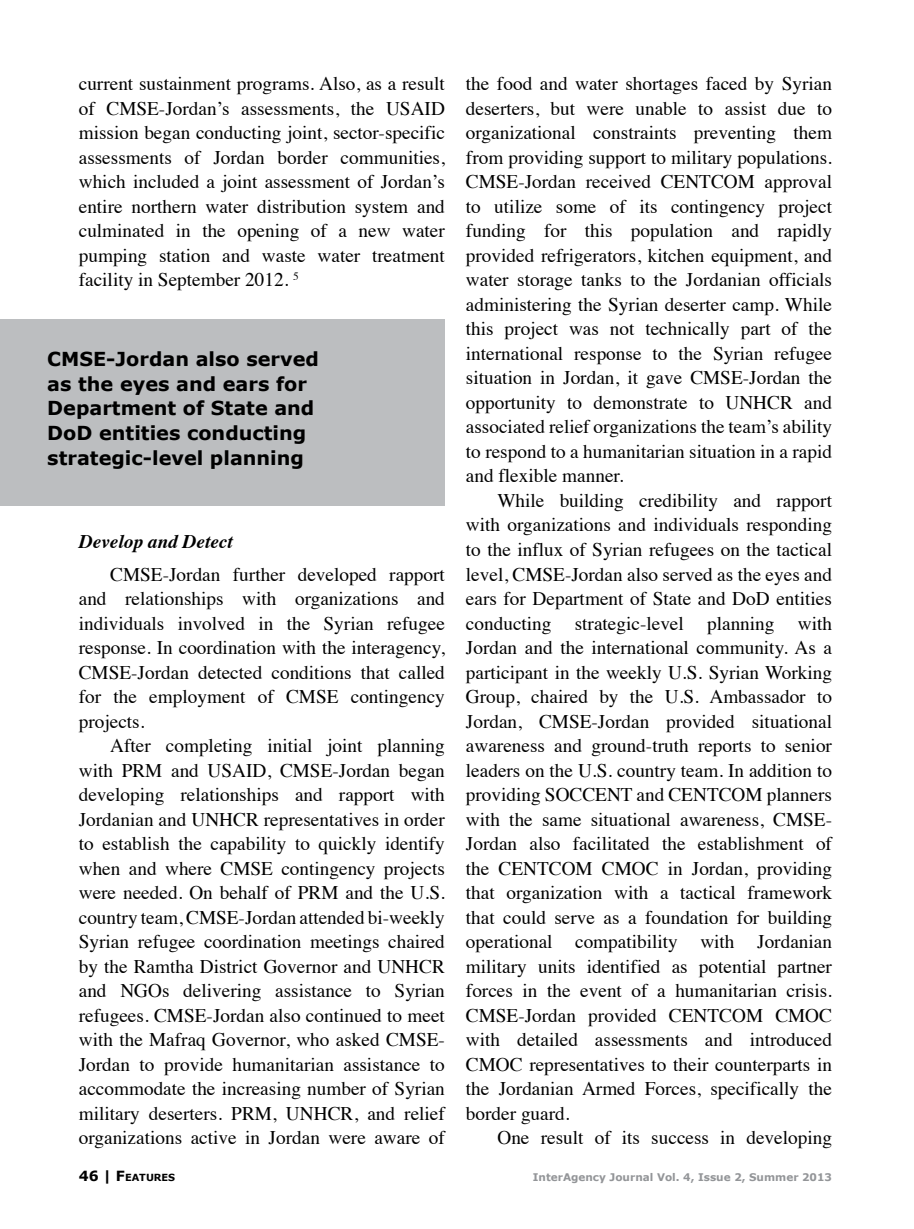
<style>
.page{position:relative;width:914px;height:1229px;background:#fff}
.page>*{position:absolute;margin:0;border:0;box-sizing:border-box;transform-origin:0 0}
.t1{font:19.25px/24.5px "Times";color:#000;text-align:justify}
.t2{font:700 19.25px/24.5px "Verdana";color:#000}
.t3{font:italic 700 19.25px "Times";color:#000}
.t4{font:700 10.5px "Verdana";color:#939598}
.t5{font:700 9.8px "Verdana";color:#000}
.s1{font-size:14px}
</style>
<div class="page">
<div style="left:0;top:319px;width:445px;height:187px;background:#bcbec0"></div>
<p class="t1" style="left:79px;top:70px;width:367px">current sustainment programs. Also, as a result of CMSE-Jordan’s assessments, the USAID mission began conducting joint, sector-specific assessments of Jordan border communities, which included a joint assessment of Jordan’s entire northern water distribution system and culminated in the opening of a new water pumping station and waste water treatment facility in September 2012. <sup>5</sup></p>
<p class="t2" style="left:47px;top:346px;width:273px">CMSE-Jordan also served as the eyes and ears for<br>Department of State and<br>DoD entities conducting strategic-level planning</p>
<p class="t3" style="left:79px;top:523px;width:155px">Develop and Detect</p>
<p class="t1" style="left:79px;top:560px;width:367px;text-indent:31px">CMSE-Jordan further developed rapport and relationships with organizations and individuals involved in the Syrian refugee response. In coordination with the interagency, CMSE-Jordan detected conditions that called for the employment of CMSE contingency projects.</p>
<p class="t1" style="left:79px;top:732px;width:367px;text-indent:31px">After completing initial joint planning with PRM and USAID, CMSE-Jordan began developing relationships and rapport with Jordanian and UNHCR representatives in order to establish the capability to quickly identify when and where CMSE contingency projects were needed. On behalf of PRM and the U.S. country team, CMSE-Jordan attended bi-weekly Syrian refugee coordination meetings chaired by the Ramtha District Governor and UNHCR and NGOs delivering assistance to Syrian refugees. CMSE-Jordan also continued to meet with the Mafraq Governor, who asked CMSE-Jordan to provide humanitarian assistance to accommodate the increasing number of Syrian military deserters. PRM, UNHCR, and relief organizations active in Jordan were aware of</p>
<p class="t1" style="left:466px;top:70px;width:367px">the food and water shortages faced by Syrian deserters, but were unable to assist due to organizational constraints preventing them from providing support to military populations.<br>CMSE-Jordan received CENTCOM approval to utilize some of its contingency project funding for this population and rapidly provided refrigerators, kitchen equipment, and water storage tanks to the Jordanian officials administering the Syrian deserter camp. While this project was not technically part of the international response to the Syrian refugee situation in Jordan, it gave CMSE-Jordan the opportunity to demonstrate to UNHCR and associated relief organizations the team’s ability to respond to a humanitarian situation in a rapid and flexible manner.</p>
<p class="t1" style="left:466px;top:486px;width:367px;text-indent:31px">While building credibility and rapport with organizations and individuals responding to the influx of Syrian refugees on the tactical level, CMSE-Jordan also served as the eyes and ears for Department of State and DoD entities conducting strategic-level planning with Jordan and the international community. As a participant in the weekly U.S. Syrian Working Group, chaired by the U.S. Ambassador to Jordan, CMSE-Jordan provided situational awareness and ground-truth reports to senior leaders on the U.S. country team. In addition to providing SOCCENT and CENTCOM planners with the same situational awareness, CMSE-Jordan also facilitated the establishment of the CENTCOM CMOC in Jordan, providing that organization with a tactical framework that could serve as a foundation for building operational compatibility with Jordanian military units identified as potential partner forces in the event of a humanitarian crisis.<br>CMSE-Jordan provided CENTCOM CMOC with detailed assessments and introduced CMOC representatives to their counterparts in the Jordanian Armed Forces, specifically the border guard.</p>
<p class="t1" style="left:497px;top:1124px;width:336px">One result of its success in developing</p>
<p class="t5" style="left:79px;top:1171px;width:98px"><span class="s1">46 |</span> <span class="s1">F</span>EATURES</p>
<p class="t4" style="left:533px;top:1170px;width:301px">InterAgency Journal Vol. 4, Issue 2, Summer 2013</p>
</div>
